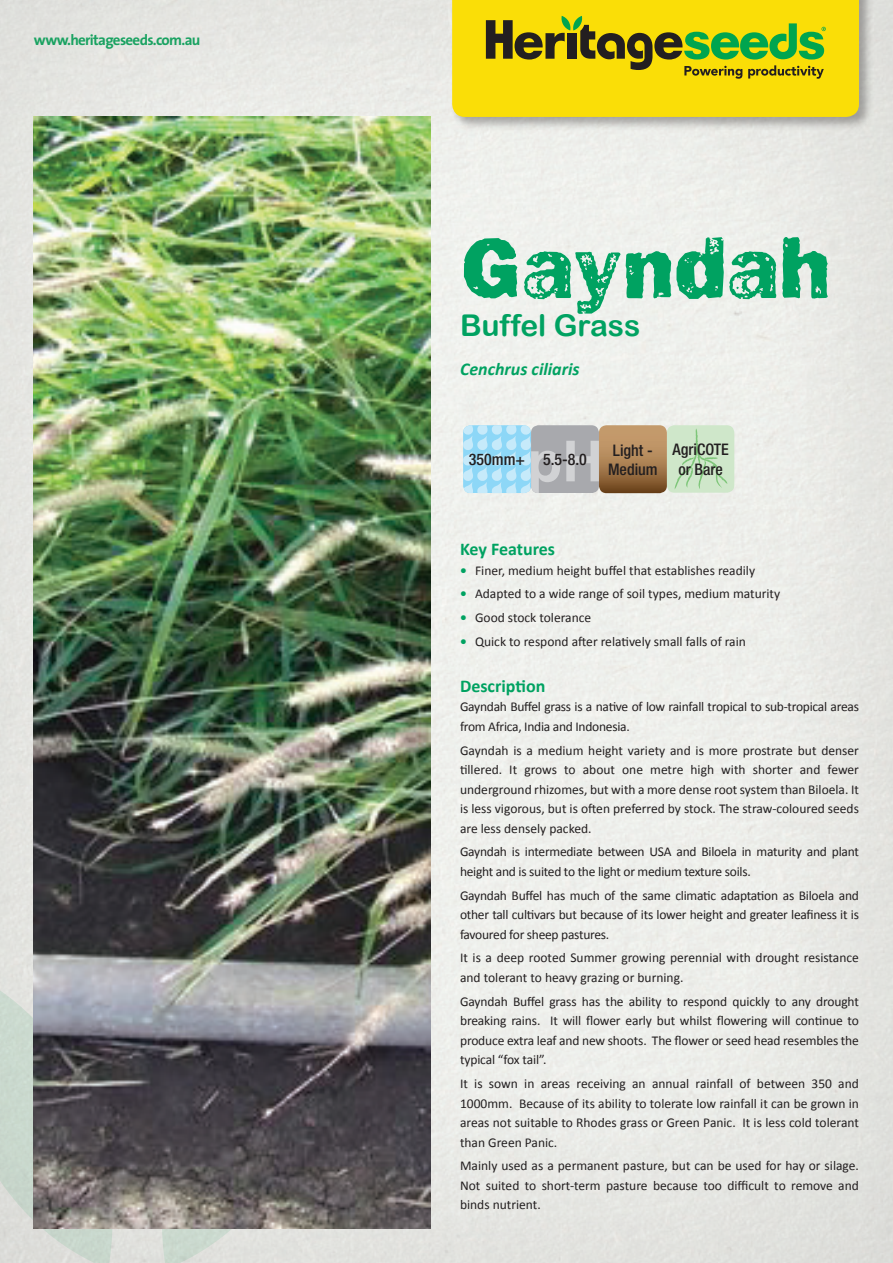
<style>
.page{position:relative;width:893px;height:1263px;background:#fff}
.page>*{position:absolute;margin:0;border:0;box-sizing:border-box;transform-origin:0 0}
.t1{font:90px "Frankie";color:#00a261}
.t2{font:30px "Arial Rounded MT Bold";color:#00a261}
.t3{font:700 18px "Calibri";color:#00a261}
.t4{font:italic 700 18px "Calibri";color:#00a261}
.t5{font:500 condensed 15.9px/19.2px "Helvetica Neue LT Std";color:#231f20;text-align:center}
.t6{font:700 15px "The Sans";letter-spacing:-.045em;color:#19a261}
.t7{font:13.5px/19.5px "Calibri";letter-spacing:-.01em;color:#231f20;text-align:justify}
.s1{font-weight:700;color:#00a261}
</style>
<div class="page">
<img style="left:0;top:0;width:893px;height:1263px">
<div style="left:450px;top:0;width:423px;height:131px;background:#231f20;opacity:.35"></div>
<div style="left:452px;top:0;width:407px;height:117px;background:#fade07"></div>
<svg style="left:0;top:966px;width:119px;height:297px;background:#ced7cf"></svg>
<svg style="left:156px;top:1229px;width:170px;height:34px;background:#dadfd9"></svg>
<svg style="left:486px;top:16px;width:340px;height:63px;background:#adae15"></svg>
<svg style="left:463px;top:425px;width:271px;height:68px;background:#b4beb2"></svg>
<img style="left:34px;top:117px;width:396px;height:1112px">
<p class="t6" style="left:34px;top:27px;width:168px">www.heritageseeds.com.au</p>
<p class="t1" style="left:460px;top:214px;width:372px">Gayndah</p>
<p class="t2" style="left:460px;top:307px;width:182px">Buffel Grass</p>
<p class="t4" style="left:460px;top:358px;width:121px">Cenchrus ciliaris</p>
<p class="t5" style="left:469px;top:450px;width:58px">350mm+</p>
<p class="t5" style="left:543px;top:450px;width:45px">5.5-8.0</p>
<p class="t5" style="left:608px;top:440px;width:51px">Light -<br>Medium</p>
<p class="t5" style="left:672px;top:440px;width:58px">AgriCOTE or Bare</p>
<p class="t3" style="left:460px;top:538px;width:97px">Key Features</p>
<p class="t7" style="left:460px;top:560px;width:297px"><span class="s1">•</span> Finer, medium height buffel that establishes readily</p>
<p class="t7" style="left:460px;top:583px;width:322px"><span class="s1">•</span> Adapted to a wide range of soil types, medium maturity</p>
<p class="t7" style="left:460px;top:607px;width:133px"><span class="s1">•</span> Good stock tolerance</p>
<p class="t7" style="left:460px;top:631px;width:287px"><span class="s1">•</span> Quick to respond after relatively small falls of rain</p>
<p class="t3" style="left:460px;top:675px;width:87px">Description</p>
<p class="t7" style="left:460px;top:696px;width:400px">Gayndah Buffel grass is a native of low rainfall tropical to sub-tropical areas from Africa, India and Indonesia.</p>
<p class="t7" style="left:460px;top:740px;width:400px">Gayndah is a medium height variety and is more prostrate but denser tillered. It grows to about one metre high with shorter and fewer underground rhizomes, but with a more dense root system than Biloela. It is less vigorous, but is often preferred by stock. The straw-coloured seeds are less densely packed.</p>
<p class="t7" style="left:460px;top:841px;width:400px">Gayndah is intermediate between USA and Biloela in maturity and plant height and is suited to the light or medium texture soils.</p>
<p class="t7" style="left:460px;top:885px;width:400px">Gayndah Buffel has much of the same climatic adaptation as Biloela and other tall cultivars but because of its lower height and greater leafiness it is favoured for sheep pastures.</p>
<p class="t7" style="left:460px;top:947px;width:400px">It is a deep rooted Summer growing perennial with drought resistance and tolerant to heavy grazing or burning.</p>
<p class="t7" style="left:460px;top:991px;width:400px">Gayndah Buffel grass has the ability to respond quickly to any drought breaking rains. It will flower early but whilst flowering will continue to produce extra leaf and new shoots. The flower or seed head resembles the typical “fox tail”.</p>
<p class="t7" style="left:460px;top:1073px;width:400px">It is sown in areas receiving an annual rainfall of between 350 and 1000mm. Because of its ability to tolerate low rainfall it can be grown in areas not suitable to Rhodes grass or Green Panic. It is less cold tolerant than Green Panic.</p>
<p class="t7" style="left:460px;top:1155px;width:400px">Mainly used as a permanent pasture, but can be used for hay or silage.<br>Not suited to short-term pasture because too difficult to remove and binds nutrient.</p>
</div>
